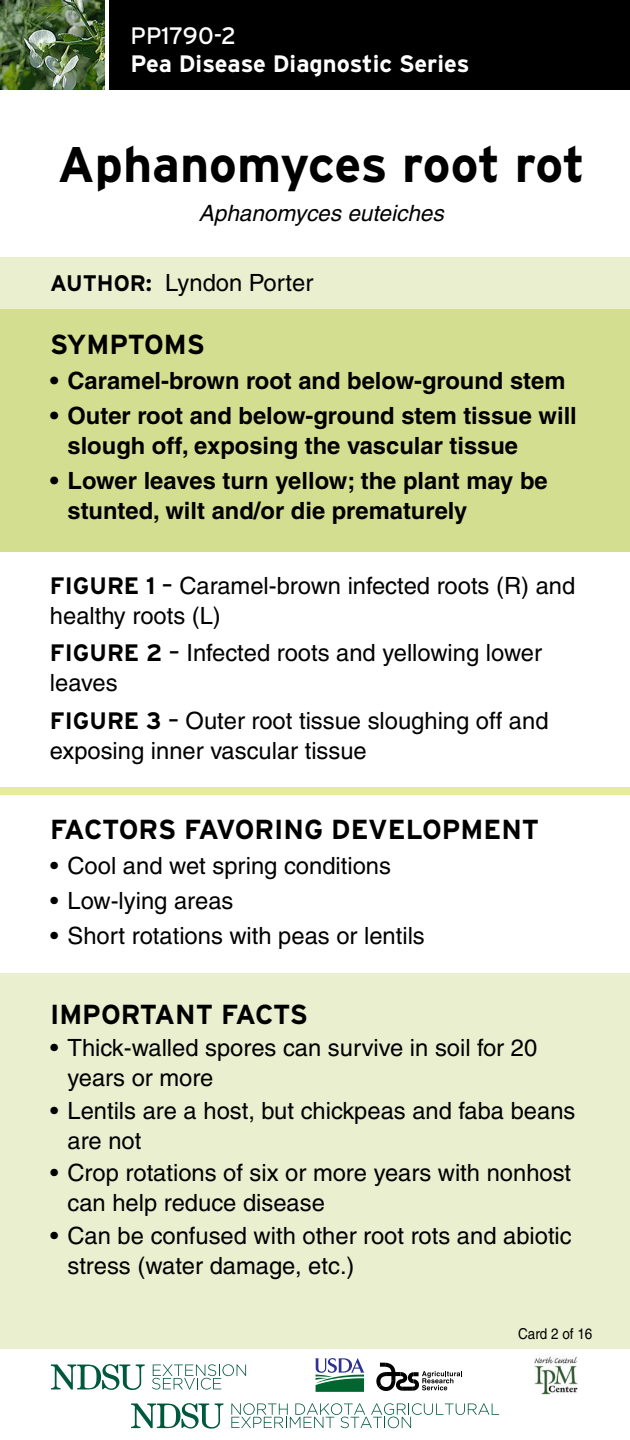
<style>
.page{position:relative;width:630px;height:1440px;background:#fff}
.page>*{position:absolute;margin:0;border:0;box-sizing:border-box;transform-origin:0 0}
.t1{font:700 50px "Interstate";letter-spacing:-.005em;color:#000}
.t2{font:700 27.5px "Interstate";color:#000}
.t3{font:23.75px/30px "Helvetica";color:#000}
.t4{font:700 23.75px/30px "Helvetica";color:#000}
.t5{font:700 23.75px "Interstate";color:#fff}
.t6{font:23.75px "Interstate";color:#fff}
.t7{font:italic 22.5px "Helvetica";color:#000}
.t8{font:15px "Helvetica";color:#000;scale:.9 1}
.s1{font-family:"Interstate";font-weight:700;font-size:22.5px}
.s2{font-family:"Interstate";font-weight:700}
.s3{font-family:"Interstate"}
</style>
<div class="page">
<div style="left:0;top:257px;width:630px;height:82px;background:#eaefcf"></div>
<div style="left:0;top:309px;width:630px;height:243px;background:#d4de90"></div>
<div style="left:0;top:788px;width:630px;height:7px;background:#e6ec9d"></div>
<div style="left:0;top:974px;width:630px;height:375px;background:#eaefcf"></div>
<div style="left:109px;top:0;width:521px;height:90px;background:#000"></div>
<img style="left:534px;top:1356px;width:44px;height:39px">
<svg style="left:51px;top:1364px;width:94px;height:26px"></svg>
<svg style="left:152px;top:1364px;width:94px;height:26px"></svg>
<svg style="left:131px;top:1403px;width:92px;height:26px"></svg>
<svg style="left:231px;top:1403px;width:268px;height:25px"></svg>
<svg style="left:315px;top:1358px;width:50px;height:34px"></svg>
<svg style="left:376px;top:1363px;width:86px;height:28px"></svg>
<img style="left:0;top:0;width:105px;height:90px">
<p class="t6" style="left:131px;top:22px;width:107px">PP1790-2</p>
<p class="t5" style="left:131px;top:49px;width:340px">Pea Disease Diagnostic Series</p>
<h1 class="t1" style="left:57px;top:134px;width:529px">Aphanomyces root rot</h1>
<p class="t7" style="left:199px;top:200px;width:246px">Aphanomyces euteiches</p>
<p class="t3" style="left:50px;top:268px;width:265px"><span class="s1">AUTHOR:</span> Lyndon Porter</p>
<p class="t2" style="left:50px;top:327px;width:157px">SYMPTOMS</p>
<p class="t4" style="left:50px;top:365px;width:517px">• Caramel-brown root and below-ground stem</p>
<p class="t4" style="left:68px;top:400px;width:511px;text-indent:-18px">• Outer root and below-ground stem tissue will slough off, exposing the vascular tissue</p>
<p class="t4" style="left:68px;top:465px;width:482px;text-indent:-18px">• Lower leaves turn yellow; the plant may be stunted, wilt and/or die prematurely</p>
<p class="t3" style="left:50px;top:570px;width:527px"><span class="s2">FIGURE 1</span> <span class="s3">–</span> Caramel-brown infected roots (R) and healthy roots (L)</p>
<p class="t3" style="left:50px;top:638px;width:494px"><span class="s2">FIGURE 2</span> <span class="s3">–</span> Infected roots and yellowing lower leaves</p>
<p class="t3" style="left:50px;top:705px;width:500px"><span class="s2">FIGURE 3</span> <span class="s3">–</span> Outer root tissue sloughing off and exposing inner vascular tissue</p>
<p class="t2" style="left:50px;top:812px;width:491px">FACTORS FAVORING DEVELOPMENT</p>
<p class="t3" style="left:50px;top:850px;width:343px">• Cool and wet spring conditions</p>
<p class="t3" style="left:50px;top:885px;width:185px">• Low-lying areas</p>
<p class="t3" style="left:50px;top:920px;width:376px">• Short rotations with peas or lentils</p>
<p class="t2" style="left:50px;top:997px;width:260px">IMPORTANT FACTS</p>
<p class="t3" style="left:68px;top:1033px;width:471px;text-indent:-18px">• Thick-walled spores can survive in soil for 20 years or more</p>
<p class="t3" style="left:68px;top:1095px;width:509px;text-indent:-18px">• Lentils are a host, but chickpeas and faba beans are not</p>
<p class="t3" style="left:68px;top:1158px;width:505px;text-indent:-18px">• Crop rotations of six or more years with nonhost can help reduce disease</p>
<p class="t3" style="left:68px;top:1220px;width:506px;text-indent:-18px">• Can be confused with other root rots and abiotic stress (water damage, etc.)</p>
<p class="t8" style="left:518px;top:1325px;width:84px">Card 2 of 16</p>
</div>
